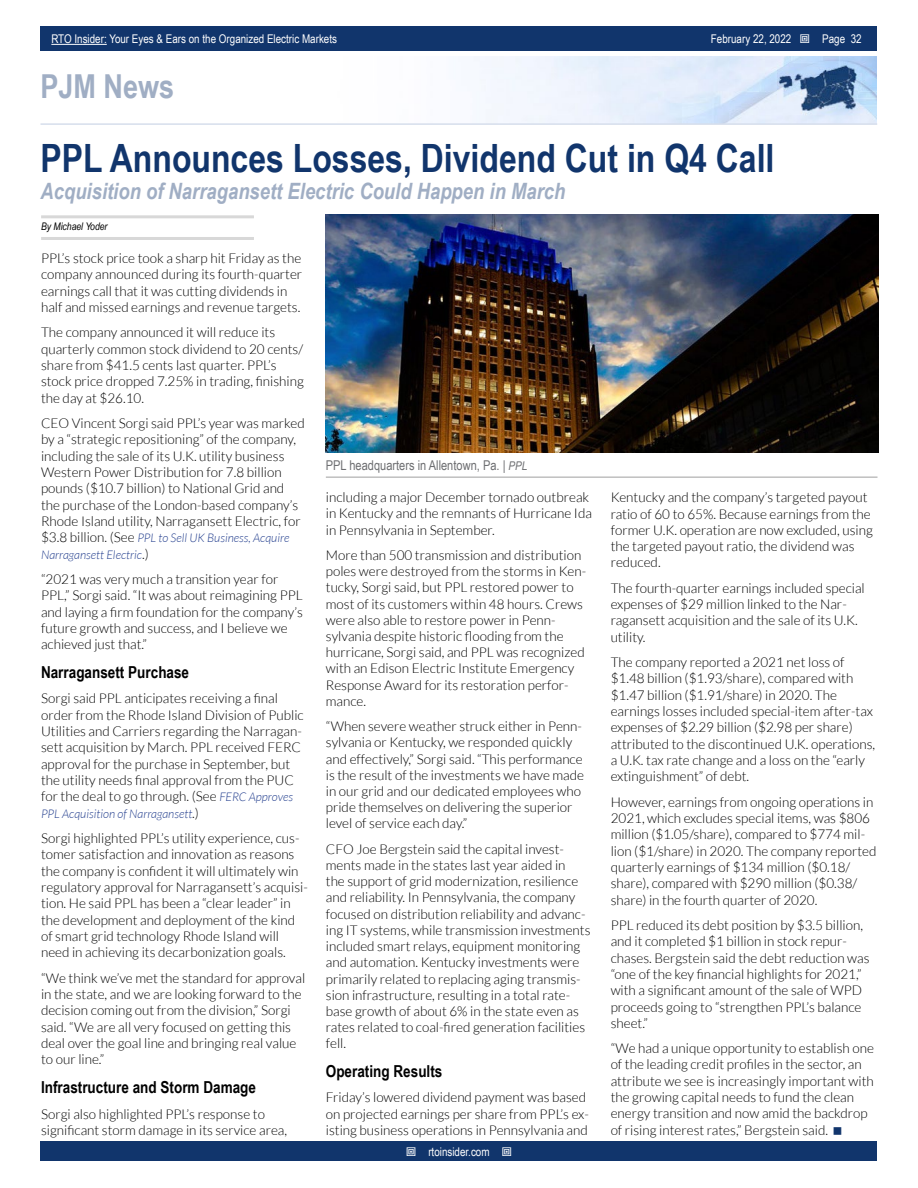
<style>
.page{position:relative;width:918px;height:1188px;background:#fff}
.page>*{position:absolute;margin:0;border:0;box-sizing:border-box;transform-origin:0 0}
.t1{font:700 39px "Arial Narrow";color:#11356c}
.t2{font:700 33px "Arial Narrow";color:#a0aec4}
.t3{font:italic 700 22.5px "Arial Narrow";color:#a0aec4}
.t4{font:700 16.5px "Arial Narrow";color:#000}
.t5{font:300 13.5px/16.4px "Lato";color:#000}
.t6{font:13.5px "Arial Narrow";color:#6d6e71}
.t7{font:italic 300 12px/16.4px "Lato";color:#25408f}
.t8{font:12px "Arial Narrow";color:#fff}
.t9{font:italic 10.5px "Arial Narrow";color:#000}
.s1{font-style:normal;font-size:13.5px;color:#000}
.s2{font-style:italic;font-size:12px;color:#25408f}
.s3{font-style:italic;font-size:12px}
</style>
<div class="page">
<div style="left:41px;top:1142px;width:836px;height:19px;background:#11356c"></div>
<div style="left:41px;top:27px;width:836px;height:24px;background:#11356c"></div>
<hr style="left:51px;top:44px;width:56px;height:1px;background:#fff">
<img style="left:474px;top:56px;width:403px;height:67px">
<hr style="left:40px;top:123px;width:837px;height:2px;background:#d6deec">
<hr style="left:41px;top:215px;width:213px;height:3px;background:#d8d8d8">
<hr style="left:41px;top:237px;width:213px;height:3px;background:#d8d8d8">
<hr style="left:326px;top:476px;width:552px;height:2px;background:#bfbfbf">
<img style="left:326px;top:215px;width:552px;height:238px">
<p class="t8" style="left:51px;top:30px;width:287px">RTO Insider: Your Eyes &amp; Ears on the Organized Electric Markets</p>
<p class="t8" style="left:711px;top:30px;width:82px">February 22, 2022</p>
<p class="t8" style="left:822px;top:30px;width:41px">Page 32</p>
<h2 class="t2" style="left:40px;top:61px;width:135px">PJM News</h2>
<h1 class="t1" style="left:40px;top:129px;width:736px">PPL Announces Losses, Dividend Cut in Q4 Call</h1>
<h3 class="t3" style="left:40px;top:174px;width:526px">Acquisition of Narragansett Electric Could Happen in March</h3>
<p class="t9" style="left:41px;top:219px;width:68px">By Michael Yoder</p>
<p class="t5" style="left:41px;top:250px;width:263px">PPL’s stock price took a sharp hit Friday as the company announced during its fourth-quarter earnings call that it was cutting dividends in half and missed earnings and revenue targets.</p>
<p class="t5" style="left:41px;top:324px;width:264px">The company announced it will reduce its quarterly common stock dividend to 20 cents/ share from $41.5 cents last quarter. PPL’s stock price dropped 7.25% in trading, finishing the day at $26.10.</p>
<p class="t5" style="left:41px;top:415px;width:265px">CEO Vincent Sorgi said PPL’s year was marked by a “strategic repositioning” of the company, including the sale of its U.K. utility business Western Power Distribution for 7.8 billion pounds ($10.7 billion) to National Grid and the purchase of the London-based company’s Rhode Island utility, Narragansett Electric, for</p>
<p class="t7" style="left:41px;top:530px;width:250px"><span class="s1">$3.8 billion. (See</span> PPL to Sell UK Business, Acquire<br>Narragansett Electric<span class="s1">.)</span></p>
<p class="t5" style="left:41px;top:571px;width:263px">“2021 was very much a transition year for PPL,” Sorgi said. “It was about reimagining PPL and laying a firm foundation for the company’s future growth and success, and I believe we achieved just that.”</p>
<p class="t4" style="left:41px;top:660px;width:150px">Narragansett Purchase</p>
<p class="t5" style="left:41px;top:690px;width:264px">Sorgi said PPL anticipates receiving a final order from the Rhode Island Division of Public Utilities and Carriers regarding the Narragan&shy;sett acquisition by March. PPL received FERC approval for the purchase in September, but the utility needs final approval from the PUC for the deal to go through. (See <span class="s2">FERC Approves</span></p>
<p class="t7" style="left:41px;top:806px;width:159px">PPL Acquisition of Narragansett<span class="s1">.)</span></p>
<p class="t5" style="left:41px;top:830px;width:268px">Sorgi highlighted PPL’s utility experience, cus&shy;tomer satisfaction and innovation as reasons the company is confident it will ultimately win regulatory approval for Narragansett’s acquisi&shy;tion. He said PPL has been a “clear leader” in the development and deployment of the kind of smart grid technology Rhode Island will need in achieving its decarbonization goals.</p>
<p class="t5" style="left:41px;top:970px;width:266px">“We think we’ve met the standard for approval in the state, and we are looking forward to the decision coming out from the division,” Sorgi said. “We are all very focused on getting this deal over the goal line and bringing real value to our line.”</p>
<p class="t4" style="left:41px;top:1075px;width:217px">Infrastructure and Storm Damage</p>
<p class="t5" style="left:41px;top:1106px;width:248px">Sorgi also highlighted PPL’s response to significant storm damage in its service area,</p>
<p class="t6" style="left:326px;top:455px;width:203px">PPL headquarters in Allentown, Pa. | <span class="s3">PPL</span></p>
<p class="t5" style="left:326px;top:489px;width:268px">including a major December tornado outbreak in Kentucky and the remnants of Hurricane Ida in Pennsylvania in September.</p>
<p class="t5" style="left:326px;top:547px;width:262px">More than 500 transmission and distribution poles were destroyed from the storms in Ken&shy;tucky, Sorgi said, but PPL restored power to most of its customers within 48 hours. Crews were also able to restore power in Penn&shy;sylvania despite historic flooding from the hurricane, Sorgi said, and PPL was recognized with an Edison Electric Institute Emergency Response Award for its restoration perfor&shy;mance.</p>
<p class="t5" style="left:326px;top:718px;width:260px">“When severe weather struck either in Penn&shy;sylvania or Kentucky, we responded quickly and effectively,” Sorgi said. “This performance is the result of the investments we have made in our grid and our dedicated employees who pride themselves on delivering the superior level of service each day.”</p>
<p class="t5" style="left:326px;top:841px;width:266px">CFO Joe Bergstein said the capital invest&shy;ments made in the states last year aided in<br>the support of grid modernization, resilience and reliability. In Pennsylvania, the company focused on distribution reliability and advanc&shy;ing IT systems, while transmission investments included smart relays, equipment monitoring and automation. Kentucky investments were primarily related to replacing aging transmis&shy;sion infrastructure, resulting in a total rate&shy;base growth of about 6% in the state even as rates related to coal-fired generation facilities fell.</p>
<p class="t4" style="left:326px;top:1059px;width:118px">Operating Results</p>
<p class="t5" style="left:326px;top:1090px;width:265px">Friday’s lowered dividend payment was based on projected earnings per share from PPL’s ex&shy;isting business operations in Pennsylvania and</p>
<p class="t8" style="left:428px;top:1143px;width:63px">rtoinsider.com</p>
<p class="t5" style="left:611px;top:489px;width:264px">Kentucky and the company’s targeted payout ratio of 60 to 65%. Because earnings from the former U.K. operation are now excluded, using the targeted payout ratio, the dividend was reduced.</p>
<p class="t5" style="left:611px;top:580px;width:256px">The fourth-quarter earnings included special expenses of $29 million linked to the Nar&shy;ragansett acquisition and the sale of its U.K. utility.</p>
<p class="t5" style="left:611px;top:654px;width:266px">The company reported a 2021 net loss of $1.48 billion ($1.93/share), compared with $1.47 billion ($1.91/share) in 2020. The earnings losses included special-item after-tax expenses of $2.29 billion ($2.98 per share) attributed to the discontinued U.K. operations, a U.K. tax rate change and a loss on the “early extinguishment” of debt.</p>
<p class="t5" style="left:611px;top:794px;width:267px">However, earnings from ongoing operations in 2021, which excludes special items, was $806 million ($1.05/share), compared to $774 mil&shy;lion ($1/share) in 2020. The company reported quarterly earnings of $134 million ($0.18/ share), compared with $290 million ($0.38/ share) in the fourth quarter of 2020.</p>
<p class="t5" style="left:611px;top:917px;width:260px">PPL reduced its debt position by $3.5 billion, and it completed $1 billion in stock repur&shy;chases. Bergstein said the debt reduction was “one of the key financial highlights for 2021,” with a significant amount of the sale of WPD proceeds going to “strengthen PPL’s balance sheet.”</p>
<p class="t5" style="left:611px;top:1040px;width:265px">“We had a unique opportunity to establish one of the leading credit profiles in the sector, an attribute we see is increasingly important with the growing capital needs to fund the clean energy transition and now amid the backdrop of rising interest rates,” Bergstein said.</p>
</div>
